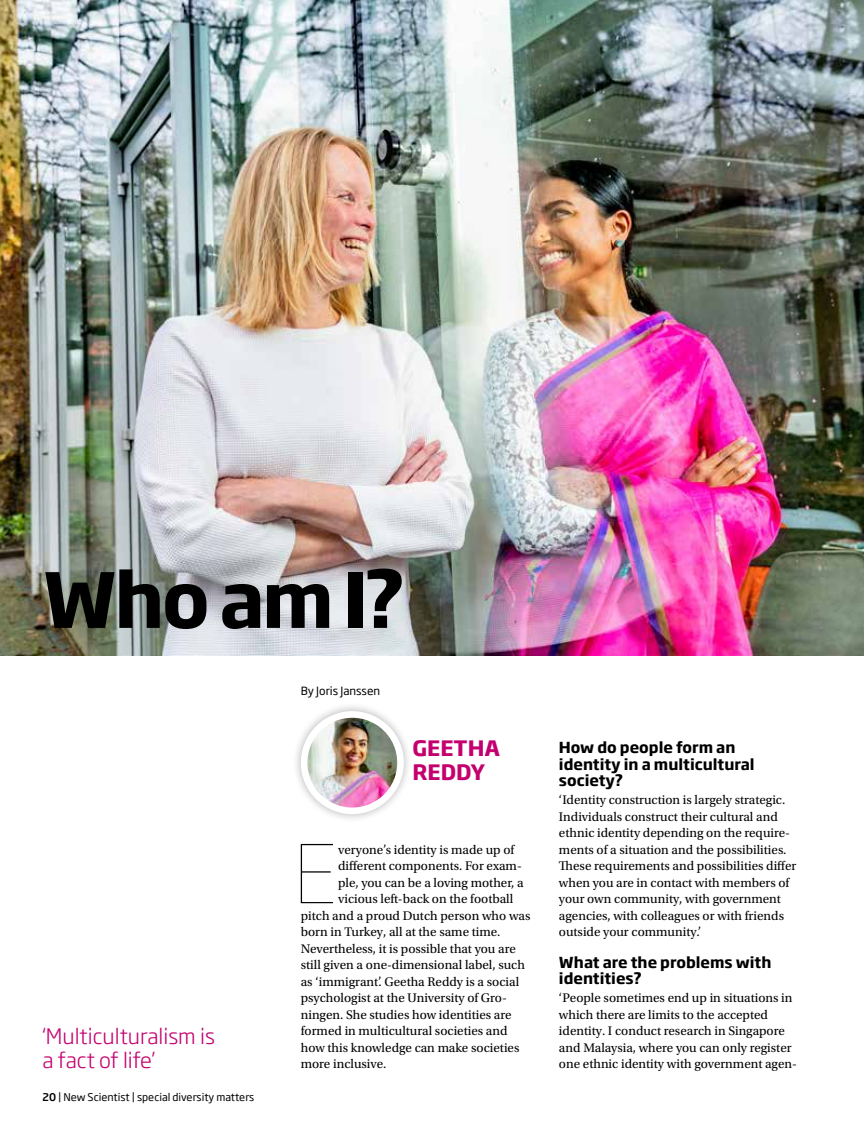
<style>
.page{position:relative;width:864px;height:1136px;background:#fff}
.page>*{position:absolute;margin:0;border:0;box-sizing:border-box;transform-origin:0 0}
.t1{font:100 79.8px "Soho Gothic Std";color:#000}
.t2{font:700 75px "Soho Gothic Std";color:#000}
.t3{font:300 21px/24px "Soho Gothic Std";color:#c4006f}
.t4{font:700 21px/24px "Soho Gothic Std";color:#c4006f}
.t5{font:700 15px/16.5px "Soho Gothic Std";color:#000}
.t6{font:13.2px/16.5px "Utopia Std";color:#000}
.t7{font:11.25px "Soho Gothic Std";color:#000}
.t8{font:10.5px "Soho Gothic Std";color:#000}
.s1{font-weight:500}
</style>
<div class="page">
<img style="left:0;top:0;width:863px;height:655px">
<div style="left:291px;top:702px;width:121px;height:121px;background:#000;opacity:.3"></div>
<img style="left:304px;top:714px;width:96px;height:96px;border-radius:48px">
<div style="left:300px;top:711px;width:103px;height:103px;border:7px solid #fff;border-radius:50%"></div>
<h2 class="t2" style="left:43px;top:551px;width:364px">Who am I?</h2>
<h3 class="t3" style="left:43px;top:1024px;width:174px">‘Multiculturalism is a fact of life’</h3>
<p class="t8" style="left:43px;top:1090px;width:213px"><span class="s1">20</span> | New Scientist | special diversity matters</p>
<p class="t7" style="left:300px;top:683px;width:81px">By Joris Janssen</p>
<h3 class="t4" style="left:412px;top:736px;width:89px">GEETHA<br>REDDY</h3>
<h1 class="t1" style="left:294px;top:823px;width:45px">E</h1>
<p class="t6" style="left:338px;top:841px;width:177px">veryone’s identity is made up of</p>
<p class="t6" style="left:338px;top:857px;width:185px">different components. For exam-</p>
<p class="t6" style="left:338px;top:874px;width:187px">ple, you can be a loving mother, a</p>
<p class="t6" style="left:338px;top:890px;width:176px">vicious left-back on the football</p>
<p class="t6" style="left:300px;top:907px;width:231px">pitch and a proud Dutch person who was</p>
<p class="t6" style="left:300px;top:923px;width:201px">born in Turkey, all at the same time.</p>
<p class="t6" style="left:300px;top:940px;width:216px">Nevertheless, it is possible that you are</p>
<p class="t6" style="left:300px;top:956px;width:225px">still given a one-dimensional label, such</p>
<p class="t6" style="left:300px;top:973px;width:220px">as ‘immigrant’. Geetha Reddy is a social</p>
<p class="t6" style="left:300px;top:989px;width:207px">psychologist at the University of Gro-</p>
<p class="t6" style="left:300px;top:1006px;width:212px">ningen. She studies how identities are</p>
<p class="t6" style="left:300px;top:1022px;width:208px">formed in multicultural societies and</p>
<p class="t6" style="left:300px;top:1039px;width:220px">how this knowledge can make societies</p>
<p class="t6" style="left:300px;top:1055px;width:87px">more inclusive.</p>
<p class="t5" style="left:558px;top:739px;width:197px">How do people form an identity in a multicultural society?</p>
<p class="t6" style="left:558px;top:791px;width:239px">‘Identity construction is largely strategic.<br>Individuals construct their cultural and ethnic identity depending on the require&shy;ments of a situation and the possibilities.<br>These requirements and possibilities differ when you are in contact with members of your own community, with government agencies, with colleagues or with friends outside your community.’</p>
<p class="t5" style="left:558px;top:953px;width:214px">What are the problems with identities?</p>
<p class="t6" style="left:558px;top:989px;width:239px">‘People sometimes end up in situations in which there are limits to the accepted identity. I conduct research in Singapore and Malaysia, where you can only register one ethnic identity with government agen-</p>
</div>
